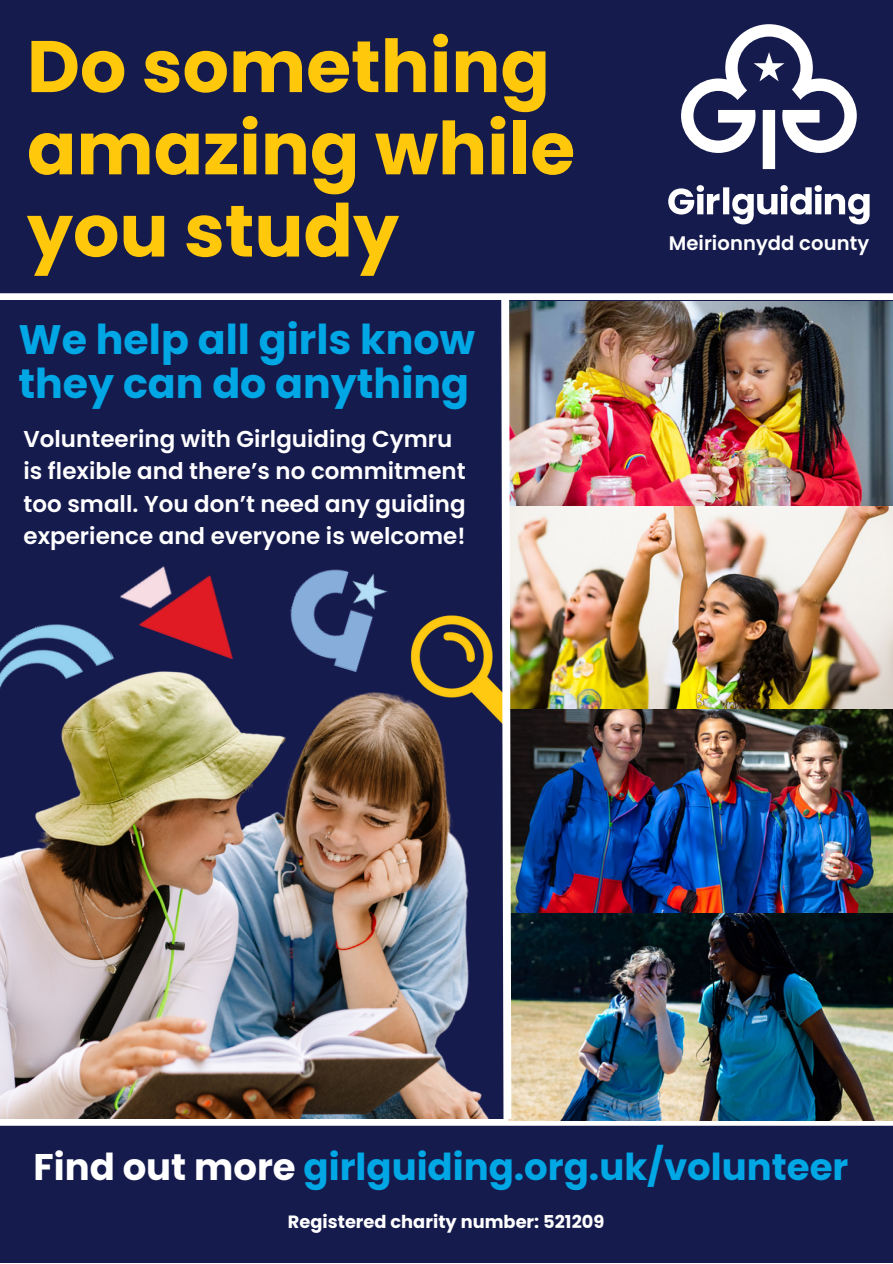
<style>
.page{position:relative;width:893px;height:1264px;background:#fff}
.page>*{position:absolute;margin:0;border:0;box-sizing:border-box;transform-origin:0 0}
.t1{font:700 72.9px/82.2px "Poppins";color:#ffc80a}
.t2{font:700 41.1px/43.5px "Poppins";color:#00a7e5}
.t3{font:700 37.05px "Poppins";color:#00a7e5}
.t4{font:600 22.95px/32.1px "Poppins";color:#fff}
.t5{font:600 19.5px "Poppins";letter-spacing:.005em;color:#fff}
.t6{font:700 17.7px "Poppins";color:#fff}
.s1{color:#fff}
</style>
<div class="page">
<div style="left:0;top:0;width:892px;height:1262px;background:#161b4e"></div>
<img style="left:290px;top:569px;width:98px;height:86px">
<img style="left:0;top:655px;width:489px;height:463px">
<svg style="left:0;top:1118px;width:892px;height:8px"></svg>
<img style="left:410px;top:615px;width:87px;height:113px">
<img style="left:515px;top:301px;width:377px;height:819px">
<svg style="left:0;top:194px;width:892px;height:105px"></svg>
<svg style="left:497px;top:289px;width:18px;height:837px"></svg>
<img style="left:0;top:624px;width:114px;height:86px">
<img style="left:113px;top:566px;width:144px;height:93px">
<svg style="left:514px;top:24px;width:355px;height:200px"></svg>
<p class="t1" style="left:27px;top:25px;width:549px">Do something amazing while you study</p>
<p class="t2" style="left:19px;top:318px;width:458px">We help all girls know they can do anything</p>
<p class="t4" style="left:23px;top:423px;width:443px">Volunteering with Girlguiding Cymru is flexible and there’s no commitment too small. You don’t need any guiding experience and everyone is welcome!</p>
<p class="t5" style="left:668px;top:229px;width:202px">Meirionnydd county</p>
<p class="t3" style="left:33px;top:1140px;width:816px"><span class="s1">Find out more</span> girlguiding.org.uk/volunteer</p>
<p class="t6" style="left:288px;top:1208px;width:318px">Registered charity number: 521209</p>
</div>
